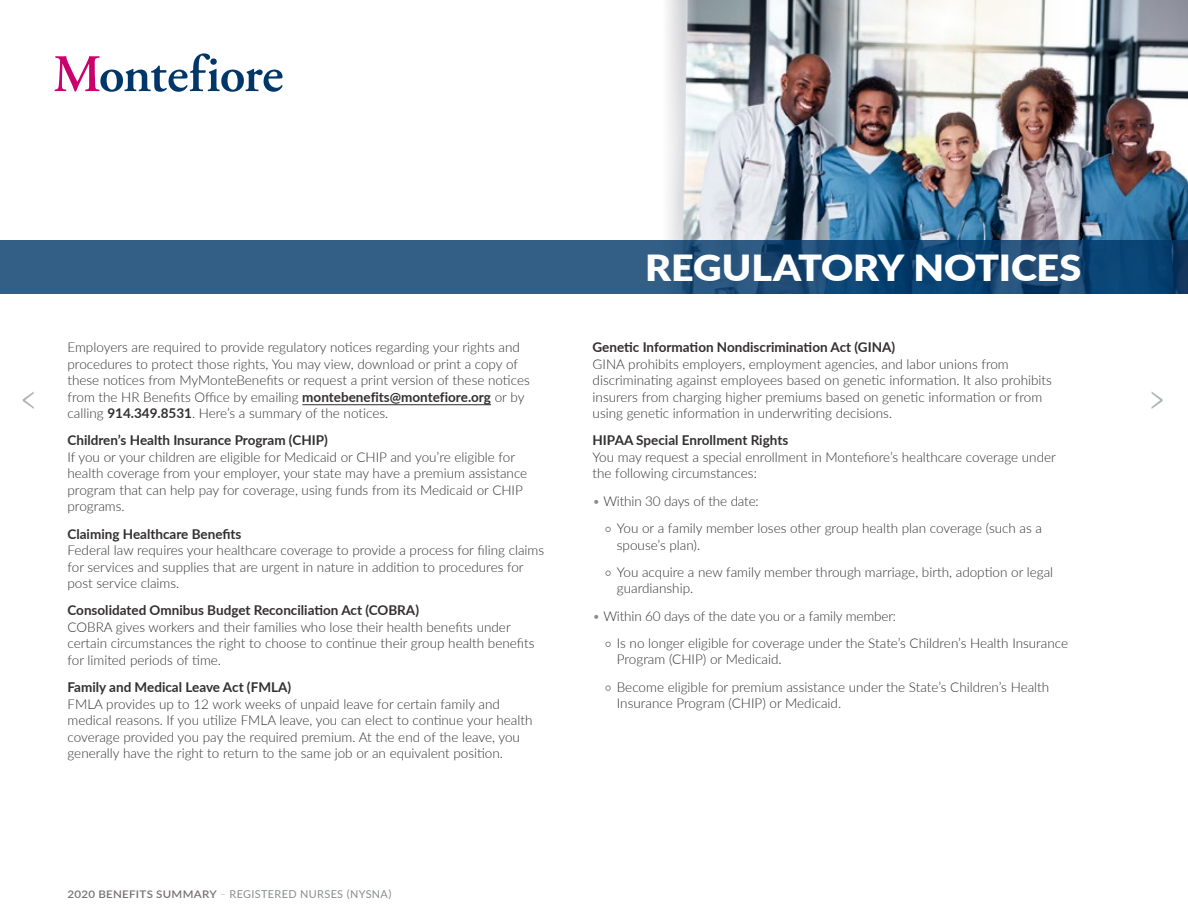
<style>
.page{position:relative;width:1188px;height:918px;background:#fff}
.page>*{position:absolute;margin:0;border:0;box-sizing:border-box;transform-origin:0 0}
.t1{font:900 36px "Lato";letter-spacing:-.005em;color:#fff;scale:1.1 1}
.t2{font:300 13.5px/16.5px "Lato";color:#322f31}
.t3{font:700 13.5px "Lato";color:#322f31}
.t4{font:10.8px "Lato";letter-spacing:.035em;color:#8a8c8e}
.s1{font-weight:700}
.s2{color:#8a8c8e}
.s3{font-weight:400;font-size:12px;color:#8a8c8e}
.s4{font-weight:600;font-size:10.5px;color:#777172}
.s5{font-weight:300}
</style>
<div class="page">
<svg style="left:23px;top:392px;width:11px;height:17px"></svg>
<svg style="left:1152px;top:392px;width:11px;height:17px"></svg>
<hr style="left:302px;top:404px;width:189px;height:1px;background:#322f31">
<img style="left:1006px;top:0;width:182px;height:240px">
<img style="left:667px;top:0;width:339px;height:240px">
<svg style="left:54px;top:53px;width:229px;height:39px"></svg>
<svg style="left:0;top:240px;width:1188px;height:54px;background:#26547e"></svg>
<p class="t2" style="left:68px;top:339px;width:464px">Employers are required to provide regulatory notices regarding your rights and procedures to protect those rights, You may view, download or print a copy of these notices from MyMonteBenefits or request a print version of these notices from the HR Benefits Office by emailing <span class="s1">montebenefits@montefiore.org</span> or by calling <span class="s1">914.349.8531</span>. Here’s a summary of the notices.</p>
<p class="t3" style="left:68px;top:431px;width:262px">Children’s Health Insurance Program (CHIP)</p>
<p class="t2" style="left:68px;top:448px;width:461px">If you or your children are eligible for Medicaid or CHIP and you’re eligible for health coverage from your employer, your state may have a premium assistance program that can help pay for coverage, using funds from its Medicaid or CHIP programs.</p>
<p class="t3" style="left:68px;top:524px;width:176px">Claiming Healthcare Benefits</p>
<p class="t2" style="left:68px;top:542px;width:478px">Federal law requires your healthcare coverage to provide a process for filing claims for services and supplies that are urgent in nature in addition to procedures for post service claims.</p>
<p class="t3" style="left:68px;top:601px;width:353px">Consolidated Omnibus Budget Reconciliation Act (COBRA)</p>
<p class="t2" style="left:68px;top:618px;width:468px">COBRA gives workers and their families who lose their health benefits under certain circumstances the right to choose to continue their group health benefits for limited periods of time.</p>
<p class="t3" style="left:68px;top:677px;width:225px">Family and Medical Leave Act (FMLA)</p>
<p class="t2" style="left:68px;top:695px;width:466px">FMLA provides up to 12 work weeks of unpaid leave for certain family and medical reasons. If you utilize FMLA leave, you can elect to continue your health coverage provided you pay the required premium. At the end of the leave, you generally have the right to return to the same job or an equivalent position.</p>
<h1 class="t1" style="left:645px;top:241px;width:398px">REGULATORY NOTICES</h1>
<p class="t3" style="left:593px;top:337px;width:304px">Genetic Information Nondiscrimination Act (GINA)</p>
<p class="t2" style="left:593px;top:355px;width:461px">GINA prohibits employers, employment agencies, and labor unions from discriminating against employees based on genetic information. It also prohibits insurers from charging higher premiums based on genetic information or from using genetic information in underwriting decisions.</p>
<p class="t3" style="left:593px;top:430px;width:197px">HIPAA Special Enrollment Rights</p>
<p class="t2" style="left:593px;top:448px;width:465px">You may request a special enrollment in Montefiore’s healthcare coverage under the following circumstances:</p>
<p class="t2" style="left:593px;top:492px;width:168px"><span class="s2">•</span> Within 30 days of the date:</p>
<p class="t2" style="left:617px;top:519px;width:427px;text-indent:-12px"><span class="s3">•</span> You or a family member loses other group health plan coverage (such as a spouse’s plan).</p>
<p class="t2" style="left:617px;top:563px;width:438px;text-indent:-12px"><span class="s3">•</span> You acquire a new family member through marriage, birth, adoption or legal guardianship.</p>
<p class="t2" style="left:593px;top:607px;width:305px"><span class="s2">•</span> Within 60 days of the date you or a family member:</p>
<p class="t2" style="left:617px;top:634px;width:453px;text-indent:-12px"><span class="s3">•</span> Is no longer eligible for coverage under the State’s Children’s Health Insurance<br>Program (CHIP) or Medicaid.</p>
<p class="t2" style="left:617px;top:678px;width:434px;text-indent:-12px"><span class="s3">•</span> Become eligible for premium assistance under the State’s Children’s Health<br>Insurance Program (CHIP) or Medicaid.</p>
<p class="t4" style="left:68px;top:886px;width:325px"><span class="s4">2020 BENEFITS SUMMARY</span> <span class="s5">–</span> REGISTERED NURSES (NYSNA)</p>
</div>
